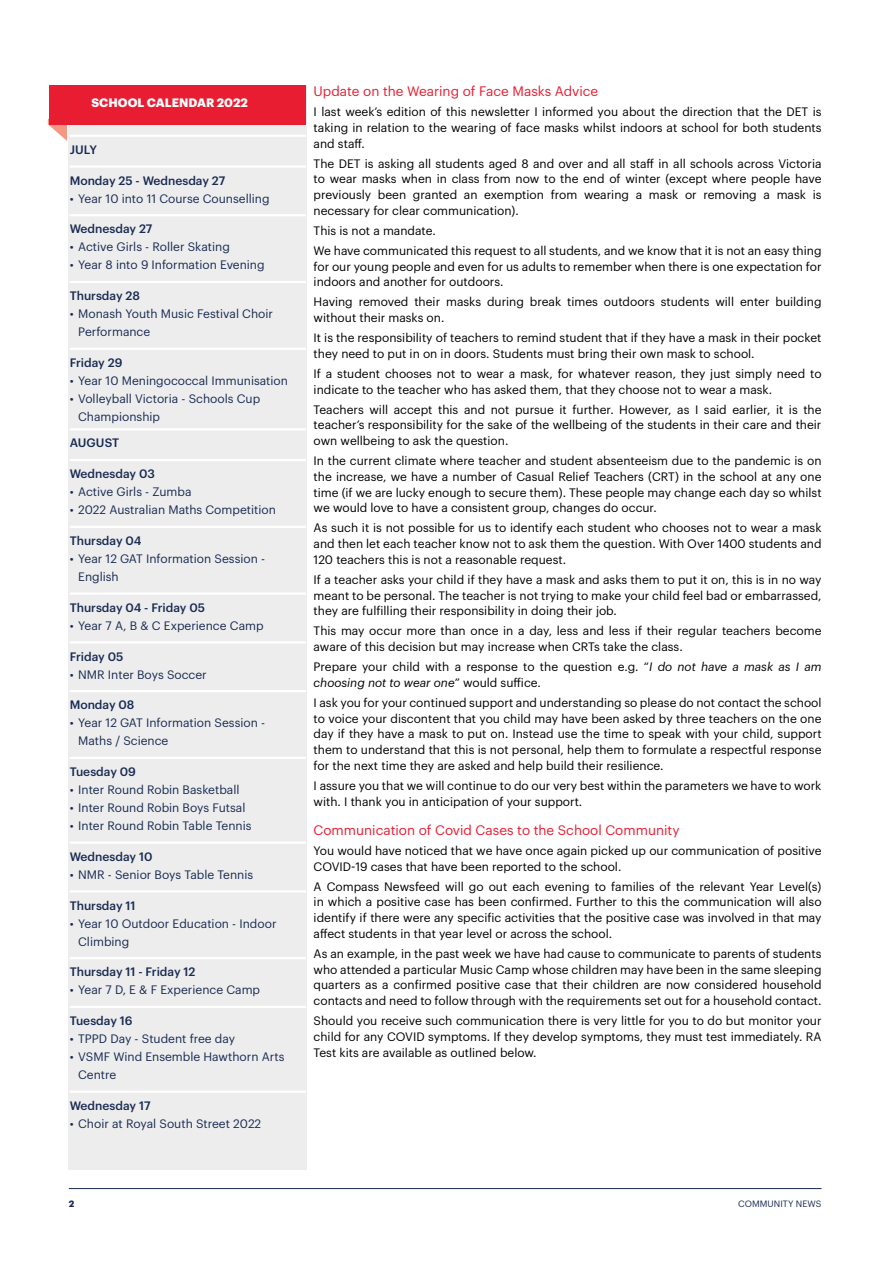
<style>
.page{position:relative;width:893px;height:1263px;background:#fff}
.page>*{position:absolute;margin:0;border:0;box-sizing:border-box;transform-origin:0 0}
.t1{font:13.5px "Graphik";color:#e81d31}
.t2{font:12px/15.8px "Graphik";color:#000;text-align:justify}
.t3{font:12px/18px "Graphik";color:#192b52}
.t4{font:500 12px "Graphik";color:#192b52}
.t5{font:700 12px "Graphik";letter-spacing:.005em;color:#fff}
.t6{font:9px "Graphik";letter-spacing:.005em;color:#192b52}
.t7{font:700 9px "Graphik";color:#192b52}
.s1{font-style:italic}
</style>
<div class="page">
<hr style="left:69px;top:1188px;width:752px;height:1px;background:#192b52">
<div style="left:68px;top:85px;width:239px;height:1084px;background:#ededed"></div>
<svg style="left:48px;top:118px;width:19px;height:23px"></svg>
<div style="left:49px;top:85px;width:257px;height:39px;background:#e81d31"></div>
<hr style="left:70px;top:135px;width:236px;height:2px;background:#fff">
<hr style="left:70px;top:165px;width:236px;height:3px;background:#fff">
<hr style="left:70px;top:214px;width:236px;height:2px;background:#fff">
<hr style="left:70px;top:281px;width:236px;height:2px;background:#fff">
<hr style="left:70px;top:348px;width:236px;height:2px;background:#fff">
<hr style="left:70px;top:428px;width:236px;height:2px;background:#fff">
<hr style="left:70px;top:459px;width:236px;height:2px;background:#fff">
<hr style="left:70px;top:526px;width:236px;height:2px;background:#fff">
<hr style="left:70px;top:592px;width:236px;height:3px;background:#fff">
<hr style="left:70px;top:641px;width:236px;height:2px;background:#fff">
<hr style="left:70px;top:690px;width:236px;height:2px;background:#fff">
<hr style="left:70px;top:757px;width:236px;height:2px;background:#fff">
<hr style="left:70px;top:841px;width:236px;height:3px;background:#fff">
<hr style="left:70px;top:890px;width:236px;height:2px;background:#fff">
<hr style="left:70px;top:957px;width:236px;height:2px;background:#fff">
<hr style="left:70px;top:1006px;width:236px;height:2px;background:#fff">
<hr style="left:70px;top:1090px;width:236px;height:3px;background:#fff">
<p class="t5" style="left:91px;top:93px;width:158px">SCHOOL CALENDAR 2022</p>
<p class="t4" style="left:70px;top:140px;width:29px">JULY</p>
<p class="t4" style="left:70px;top:171px;width:157px">Monday 25 - Wednesday 27</p>
<p class="t3" style="left:70px;top:188px;width:201px">• Year 10 into 11 Course Counselling</p>
<p class="t4" style="left:70px;top:220px;width:84px">Wednesday 27</p>
<p class="t3" style="left:70px;top:237px;width:162px">• Active Girls - Roller Skating</p>
<p class="t3" style="left:70px;top:255px;width:196px">• Year 8 into 9 Information Evening</p>
<p class="t4" style="left:70px;top:287px;width:72px">Thursday 28</p>
<p class="t3" style="left:78px;top:304px;width:196px;text-indent:-9px">• Monash Youth Music Festival Choir<br>Performance</p>
<p class="t4" style="left:70px;top:353px;width:54px">Friday 29</p>
<p class="t3" style="left:70px;top:371px;width:220px">• Year 10 Meningococcal Immunisation</p>
<p class="t3" style="left:78px;top:389px;width:183px;text-indent:-9px">• Volleyball Victoria - Schools Cup<br>Championship</p>
<p class="t4" style="left:70px;top:434px;width:51px">AUGUST</p>
<p class="t4" style="left:70px;top:465px;width:87px">Wednesday 03</p>
<p class="t3" style="left:70px;top:482px;width:123px">• Active Girls - Zumba</p>
<p class="t3" style="left:70px;top:500px;width:208px">• 2022 Australian Maths Competition</p>
<p class="t4" style="left:70px;top:531px;width:73px">Thursday 04</p>
<p class="t3" style="left:78px;top:549px;width:188px;text-indent:-9px">• Year 12 GAT Information Session -<br>English</p>
<p class="t4" style="left:70px;top:598px;width:137px">Thursday 04 - Friday 05</p>
<p class="t3" style="left:70px;top:615px;width:195px">• Year 7 A, B &amp; C Experience Camp</p>
<p class="t4" style="left:70px;top:647px;width:55px">Friday 05</p>
<p class="t3" style="left:70px;top:664px;width:139px">• NMR Inter Boys Soccer</p>
<p class="t4" style="left:70px;top:696px;width:66px">Monday 08</p>
<p class="t3" style="left:78px;top:713px;width:188px;text-indent:-9px">• Year 12 GAT Information Session -<br>Maths / Science</p>
<p class="t4" style="left:70px;top:762px;width:68px">Tuesday 09</p>
<p class="t3" style="left:70px;top:780px;width:171px">• Inter Round Robin Basketball</p>
<p class="t3" style="left:70px;top:798px;width:177px">• Inter Round Robin Boys Futsal</p>
<p class="t3" style="left:70px;top:816px;width:183px">• Inter Round Robin Table Tennis</p>
<p class="t4" style="left:70px;top:847px;width:84px">Wednesday 10</p>
<p class="t3" style="left:70px;top:864px;width:185px">• NMR - Senior Boys Table Tennis</p>
<p class="t4" style="left:70px;top:896px;width:67px">Thursday 11</p>
<p class="t3" style="left:78px;top:913px;width:200px;text-indent:-9px">• Year 10 Outdoor Education - Indoor<br>Climbing</p>
<p class="t4" style="left:70px;top:963px;width:127px">Thursday 11 - Friday 12</p>
<p class="t3" style="left:70px;top:980px;width:192px">• Year 7 D, E &amp; F Experience Camp</p>
<p class="t4" style="left:70px;top:1011px;width:64px">Tuesday 16</p>
<p class="t3" style="left:70px;top:1029px;width:167px">• TPPD Day - Student free day</p>
<p class="t3" style="left:78px;top:1047px;width:208px;text-indent:-9px">• VSMF Wind Ensemble Hawthorn Arts<br>Centre</p>
<p class="t4" style="left:70px;top:1096px;width:82px">Wednesday 17</p>
<p class="t3" style="left:70px;top:1113px;width:193px">• Choir at Royal South Street 2022</p>
<p class="t1" style="left:314px;top:81px;width:286px">Update on the Wearing of Face Masks Advice</p>
<p class="t2" style="left:314px;top:103px;width:509px">I last week’s edition of this newsletter I informed you about the direction that the DET is taking in relation to the wearing of face masks whilst indoors at school for both students and staff.</p>
<p class="t2" style="left:314px;top:154px;width:509px">The DET is asking all students aged 8 and over and all staff in all schools across Victoria to wear masks when in class from now to the end of winter (except where people have previously been granted an exemption from wearing a mask or removing a mask is necessary for clear communication).</p>
<p class="t2" style="left:314px;top:219px;width:509px;line-height:20px">This is not a mandate.<br>We have communicated this request to all students, and we know that it is not an easy thing</p>
<p class="t2" style="left:314px;top:257px;width:509px">for our young people and even for us adults to remember when there is one expectation for indoors and another for outdoors.</p>
<p class="t2" style="left:314px;top:293px;width:509px">Having removed their masks during break times outdoors students will enter building without their masks on.</p>
<p class="t2" style="left:314px;top:329px;width:509px">It is the responsibility of teachers to remind student that if they have a mask in their pocket they need to put in on in doors. Students must bring their own mask to school.</p>
<p class="t2" style="left:314px;top:365px;width:509px">If a student chooses not to wear a mask, for whatever reason, they just simply need to indicate to the teacher who has asked them, that they choose not to wear a mask.</p>
<p class="t2" style="left:314px;top:400px;width:509px">Teachers will accept this and not pursue it further. However, as I said earlier, it is the teacher’s responsibility for the sake of the wellbeing of the students in their care and their own wellbeing to ask the question.</p>
<p class="t2" style="left:314px;top:452px;width:509px">In the current climate where teacher and student absenteeism due to the pandemic is on the increase, we have a number of Casual Relief Teachers (CRT) in the school at any one time (if we are lucky enough to secure them). These people may change each day so whilst we would love to have a consistent group, changes do occur.</p>
<p class="t2" style="left:314px;top:519px;width:509px">As such it is not possible for us to identify each student who chooses not to wear a mask and then let each teacher know not to ask them the question. With Over 1400 students and 120 teachers this is not a reasonable request.</p>
<p class="t2" style="left:314px;top:571px;width:509px">If a teacher asks your child if they have a mask and asks them to put it on, this is in no way meant to be personal. The teacher is not trying to make your child feel bad or embarrassed, they are fulfilling their responsibility in doing their job.</p>
<p class="t2" style="left:314px;top:622px;width:509px">This may occur more than once in a day, less and less if their regular teachers become aware of this decision but may increase when CRTs take the class.</p>
<p class="t2" style="left:314px;top:658px;width:509px">Prepare your child with a response to the question e.g. “<span class="s1">I do not have a mask as I am choosing not to wear one</span>” would suffice.</p>
<p class="t2" style="left:314px;top:694px;width:509px">I ask you for your continued support and understanding so please do not contact the school to voice your discontent that you child may have been asked by three teachers on the one day if they have a mask to put on. Instead use the time to speak with your child, support them to understand that this is not personal, help them to formulate a respectful response for the next time they are asked and help build their resilience.</p>
<p class="t2" style="left:314px;top:777px;width:509px">I assure you that we will continue to do our very best within the parameters we have to work with. I thank you in anticipation of your support.</p>
<p class="t1" style="left:314px;top:820px;width:367px">Communication of Covid Cases to the School Community</p>
<p class="t2" style="left:314px;top:842px;width:509px">You would have noticed that we have once again picked up our communication of positive<br>COVID-19 cases that have been reported to the school.</p>
<p class="t2" style="left:314px;top:877px;width:509px">A Compass Newsfeed will go out each evening to families of the relevant Year Level(s) in which a positive case has been confirmed. Further to this the communication will also identify if there were any specific activities that the positive case was involved in that may affect students in that year level or across the school.</p>
<p class="t2" style="left:314px;top:945px;width:509px">As an example, in the past week we have had cause to communicate to parents of students who attended a particular Music Camp whose children may have been in the same sleeping quarters as a confirmed positive case that their children are now considered household contacts and need to follow through with the requirements set out for a household contact.</p>
<p class="t2" style="left:314px;top:1012px;width:509px">Should you receive such communication there is very little for you to do but monitor your child for any COVID symptoms. If they develop symptoms, they must test immediately. RA Test kits are available as outlined below.</p>
<p class="t7" style="left:69px;top:1196px;width:7px">2</p>
<p class="t6" style="left:738px;top:1196px;width:85px">COMMUNITY NEWS</p>
</div>
